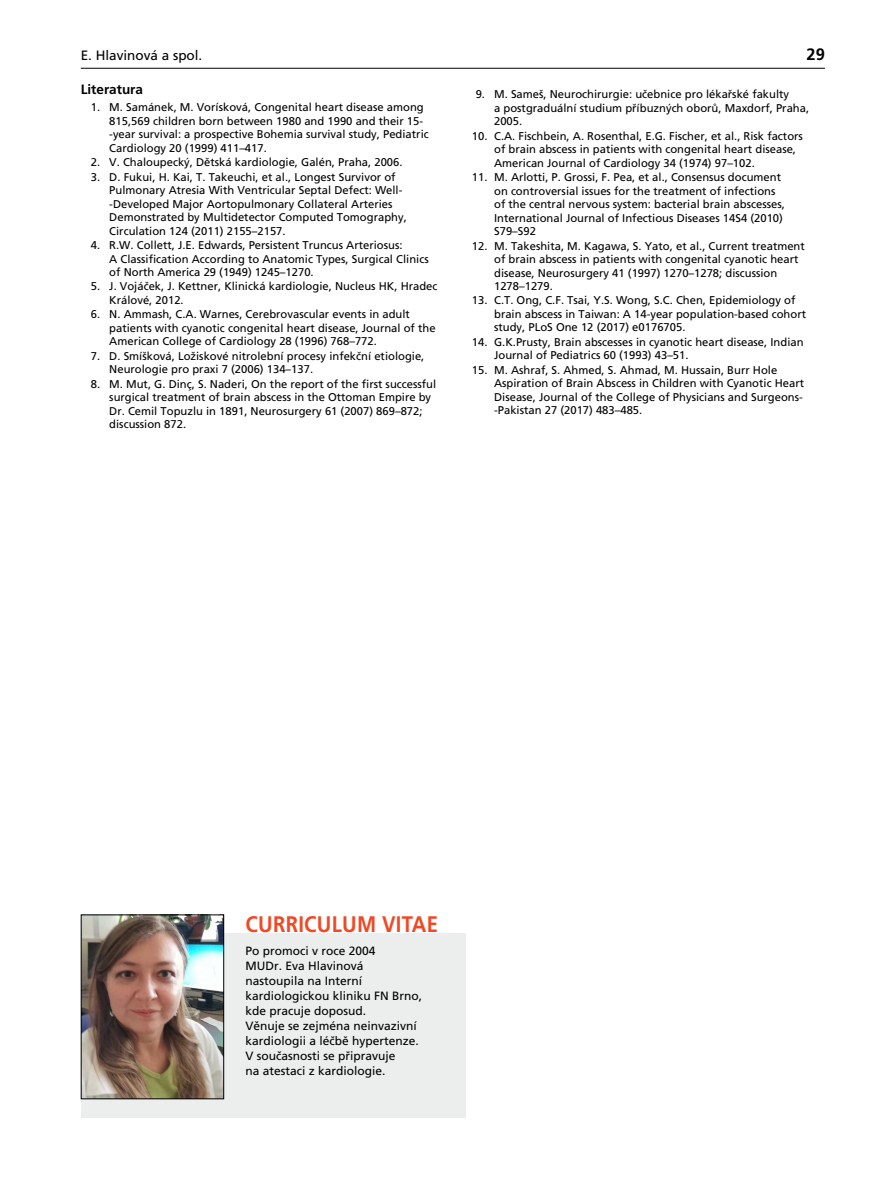
<style>
.page{position:relative;width:893px;height:1191px;background:#fff}
.page>*{position:absolute;margin:0;border:0;box-sizing:border-box;transform-origin:0 0}
.t1{font:700 22.5px "Frutiger CE";letter-spacing:.015em;color:#ef4925;scale:.9 1}
.t2{font:700 16.5px "Frutiger CE";color:#000}
.t3{font:13.5px "Frutiger CE";color:#000}
.t4{font:700 13.5px "Frutiger CE";color:#000}
.t5{font:12px/15px "Frutiger CE";color:#000}
.t6{font:11.25px/13.5px "Frutiger CE";color:#000}
</style>
<div class="page">
<hr style="left:81px;top:68px;width:744px;height:1px;background:#000">
<div style="left:81px;top:933px;width:385px;height:184px;background:#eceded"></div>
<img style="left:83px;top:916px;width:139px;height:181px">
<div style="left:81px;top:914px;width:143px;height:185px;border:1px solid #000"></div>
<p class="t3" style="left:81px;top:47px;width:123px">E. H lavinová a spol.</p>
<h2 class="t2" style="left:807px;top:44px;width:20px">29</h2>
<p class="t4" style="left:81px;top:81px;width:64px">LITERATURA</p>
<p class="t6" style="left:109px;top:101px;width:321px;text-indent:-18px">1. M. Samánek, M. Vorísková, Congenital heart disease among 815,569 children born between 1980 and 1990 and their 15- -year survival: a prospective Bohemia survival study, Pediatric Cardiology 20 (1999) 411–417.</p>
<p class="t6" style="left:91px;top:156px;width:313px">2. V. Chaloupecký, Dětská kardiologie, Galén, Praha, 2006.</p>
<p class="t6" style="left:109px;top:170px;width:299px;text-indent:-18px">3. D. Fukui, H . Kai, T. Takeuchi, et al., Longest Survivor of Pulmonary Atresia With Ventricular Septal Defect: Well--Developed Major Aortopulmonary Collateral Arteries Demonstrated by Multidetector Computed Tomography, Circulation 124 (2011) 2155–2157.</p>
<p class="t6" style="left:109px;top:238px;width:321px;text-indent:-18px">4. R.W. Collett, J.E. Edwards, Persistent Truncus Arteriosus:<br>A Classification According to Anatomic Types, Surgical Clinics of North America 29 (1949) 1245–1270.</p>
<p class="t6" style="left:109px;top:280px;width:330px;text-indent:-18px">5. J. Vojáček, J. Kettner, Klinická kardiologie, N ucleus H K, H radec<br>Králové, 2012.</p>
<p class="t6" style="left:109px;top:308px;width:328px;text-indent:-18px">6. N . Ammash, C.A. Warnes, Cerebrovascular events in adult patients with cyanotic congenital heart disease, Journal of the<br>American College of Cardiology 28 (1996) 768–772.</p>
<p class="t6" style="left:109px;top:349px;width:317px;text-indent:-18px">7. D. Smíšková, Ložiskové nitrolební procesy infekční etiologie,<br>Neurologie pro praxi 7 (2006) 134–137.</p>
<p class="t6" style="left:109px;top:377px;width:328px;text-indent:-18px">8. M. Mut, G. Dinç, S. Naderi, On the report of the first successful surgical treatment of brain abscess in the Ottoman Empire by Dr. Cemil Topuzlu in 1891, Neurosurgery 61 (2007) 869–872; discussion 872.</p>
<p class="t6" style="left:494px;top:88px;width:317px;text-indent:-18px">9. M. Sameš, Neurochirurgie: učebnice pro lékařské fakulty<br>a postgraduální studium příbuzných oborů, Maxdorf, Praha,<br>2005.</p>
<p class="t6" style="left:494px;top:129px;width:310px;text-indent:-22px">10. C.A. Fischbein, A. Rosenthal, E.G. Fischer, et al., Risk factors of brain abscess in patients with congenital heart disease,<br>American Journal of Cardiology 34 (1974) 97–102.</p>
<p class="t6" style="left:494px;top:170px;width:292px;text-indent:-22px">11. M. Arlotti, P. Grossi, F. Pea, et al., Consensus document on controversial issues for the treatment of infections of the central nervous system: bacterial brain abscesses, International Journal of Infectious Diseases 14S4 (2010)<br>S79–S92</p>
<p class="t6" style="left:494px;top:239px;width:312px;text-indent:-22px">12. M. Takeshita, M. Kagawa, S. Yato, et al., Current treatment of brain abscess in patients with congenital cyanotic heart disease, Neurosurgery 41 (1997) 1270–1278; discussion 1278–1279.</p>
<p class="t6" style="left:494px;top:294px;width:313px;text-indent:-22px">13. C.T. Ong, C.F. Tsai, Y.S. Wong, S.C. Chen, Epidemiology of brain abscess in Taiwan: A 14-year population-based cohort study, PLoS One 12 (2017) e0176705.</p>
<p class="t6" style="left:494px;top:335px;width:311px;text-indent:-22px">14. G.K.Prusty, B rain abscesses in cyanotic heart disease, Indian<br>Journal of Pediatrics 60 (1993) 43–51.</p>
<p class="t6" style="left:494px;top:363px;width:312px;text-indent:-22px">15. M. Ashraf, S. Ahmed, S. Ahmad, M. H ussain, Burr Hole Aspiration of B rain Abscess in Children with Cyanotic Heart Disease, Journal of the College of Physicians and Surgeons--Pakistan 27 (2017) 483–485.</p>
<h1 class="t1" style="left:245px;top:911px;width:44px">CURRIC</h1>
<h1 class="t1" style="left:317px;top:911px;width:86px">ULUM VITAE</h1>
<p class="t5" style="left:245px;top:943px;width:178px">Po promoci v roce 2004<br>MU Dr. Eva H lavinová nastoupila na Interní kardiologickou kliniku FN Brno, kde pracuje doposud.<br>Věnuje se zejména neinvazivní kardiologii a léčbě hypertenze.<br>V současnosti se připravuje<br>na atestaci z kardiologie.</p>
</div>
